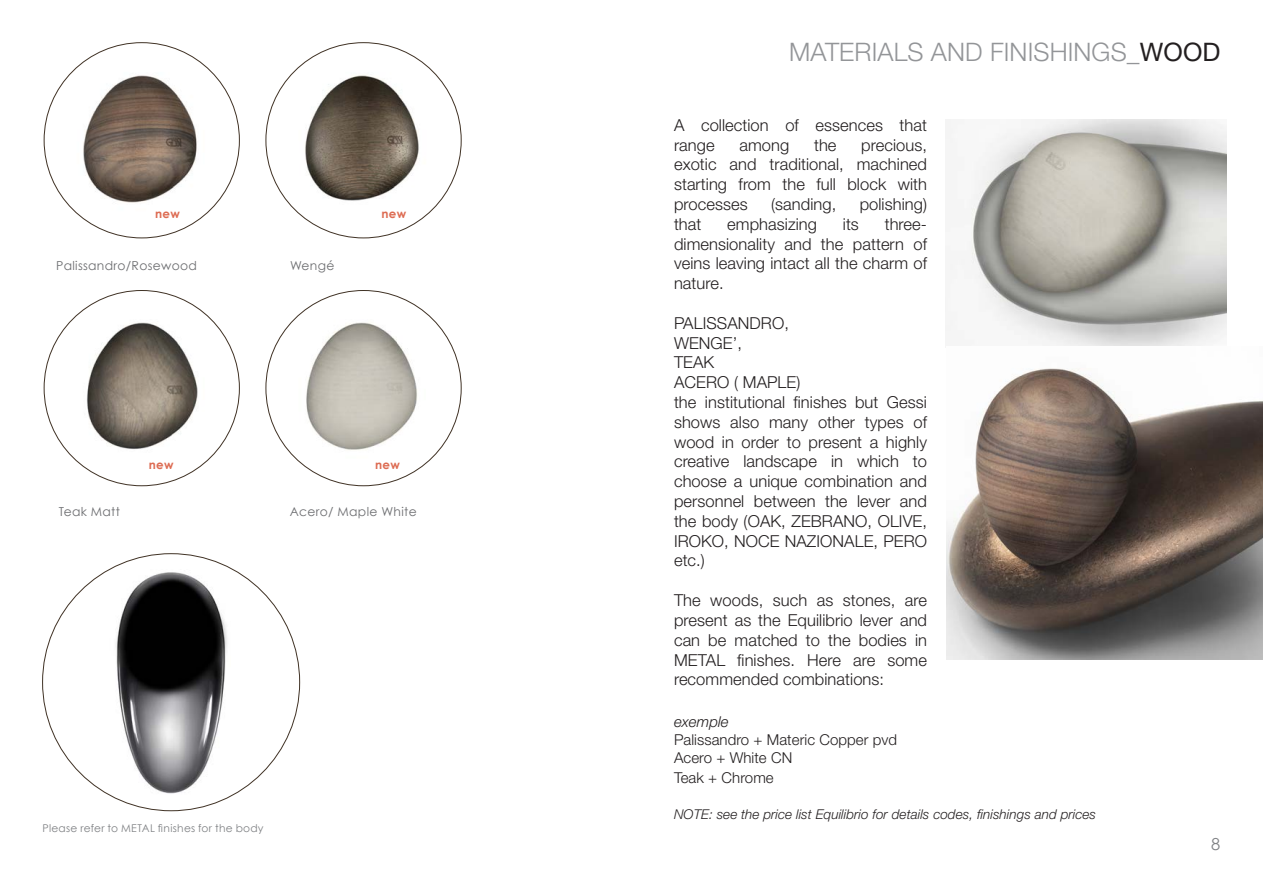
<style>
.page{position:relative;width:1263px;height:893px;background:#fff}
.page>*{position:absolute;margin:0;border:0;box-sizing:border-box;transform-origin:0 0}
.t1{font:300 25.5px "Helvetica Neue LT Std";letter-spacing:.005em;color:#939598}
.t2{font:300 16.5px/19.8px "Helvetica Neue LT Std";letter-spacing:.005em;color:#231f20;text-align:justify}
.t3{font:16.5px "Century Gothic";color:#808285}
.t4{font:300 15px "Helvetica Neue LT Std";letter-spacing:.005em;color:#231f20}
.t5{font:italic 300 15px "Helvetica Neue LT Std";letter-spacing:.005em;color:#231f20}
.t6{font:italic 300 13.5px "Helvetica Neue LT Std";letter-spacing:.005em;color:#231f20}
.t7{font:12.3px "Century Gothic";letter-spacing:.025em;color:#6c6d70}
.t8{font:700 11.85px "Century Gothic";letter-spacing:.025em;color:#dd6c53}
.t9{font:10.65px "Century Gothic";letter-spacing:.025em;color:#808285}
.s1{font-weight:400;color:#231f20}
</style>
<div class="page">
<img style="left:945px;top:119px;width:282px;height:227px">
<img style="left:946px;top:368px;width:317px;height:291px">
<img style="left:276px;top:49px;width:175px;height:182px">
<img style="left:54px;top:49px;width:175px;height:182px">
<img style="left:276px;top:297px;width:175px;height:182px">
<img style="left:54px;top:297px;width:175px;height:182px">
<img style="left:47px;top:554px;width:248px;height:257px">
<p class="t8" style="left:155px;top:206px;width:26px">new</p>
<p class="t8" style="left:382px;top:206px;width:26px">new</p>
<p class="t7" style="left:56px;top:258px;width:142px">Palissandro/Rosewood</p>
<p class="t7" style="left:290px;top:258px;width:46px">Wengé</p>
<p class="t7" style="left:59px;top:504px;width:63px">Teak Matt</p>
<p class="t8" style="left:149px;top:457px;width:26px">new</p>
<p class="t8" style="left:375px;top:457px;width:26px">new</p>
<p class="t7" style="left:290px;top:504px;width:128px">Acero/ Maple White</p>
<p class="t9" style="left:43px;top:822px;width:223px">Please refer to METAL finishes for the body</p>
<p class="t1" style="left:789px;top:36px;width:433px">MATERIALS AND FINISHINGS_<span class="s1">WOOD</span></p>
<p class="t2" style="left:674px;top:115px;width:255px">A collection of essences that range</p>
<p class="t2" style="left:674px;top:135px;width:255px;text-indent:187px">precious, exotic and traditional, machined starting from the full block with processes</p>
<p class="t2" style="left:739px;top:135px;width:51px">among</p>
<p class="t2" style="left:814px;top:135px;width:24px">the</p>
<p class="t2" style="left:771px;top:194px;width:67px">(sanding,</p>
<p class="t2" style="left:860px;top:194px;width:69px">polishing)</p>
<p class="t2" style="left:674px;top:214px;width:255px;text-indent:211px">three&shy;dimensionality and the pattern of veins leaving intact all the charm of nature.</p>
<p class="t2" style="left:674px;top:313px;width:116px">PALISSANDRO,</p>
<p class="t2" style="left:674px;top:333px;width:70px">WENGE’,</p>
<p class="t2" style="left:674px;top:352px;width:42px">TEAK</p>
<p class="t2" style="left:674px;top:372px;width:128px">ACERO ( MAPLE)</p>
<p class="t2" style="left:674px;top:392px;width:255px">the institutional finishes but Gessi shows also many other types of wood in order to present a highly creative landscape in which to choose a unique combination and personnel between the lever and the body (OAK, ZEBRANO, OLIVE, IROKO, NOCE NAZIONALE, PERO etc.)</p>
<p class="t2" style="left:674px;top:590px;width:255px">The woods, such as stones, are present as the Equilibrio lever and can be matched to the bodies in METAL finishes. Here are some recommended combinations:</p>
<p class="t2" style="left:674px;top:214px;width:29px">that</p>
<p class="t2" style="left:727px;top:214px;width:91px">emphasizing</p>
<p class="t2" style="left:843px;top:214px;width:18px">its</p>
<p class="t5" style="left:674px;top:713px;width:56px">exemple</p>
<p class="t4" style="left:674px;top:731px;width:225px">Palissandro + Materic Copper pvd</p>
<p class="t4" style="left:674px;top:749px;width:120px">Acero + White CN</p>
<p class="t4" style="left:674px;top:768px;width:101px">Teak + Chrome</p>
<p class="t6" style="left:674px;top:806px;width:424px">NOTE: see the price list Equilibrio for details codes, finishings and prices</p>
<p class="t3" style="left:1211px;top:834px;width:11px">8</p>
</div>
